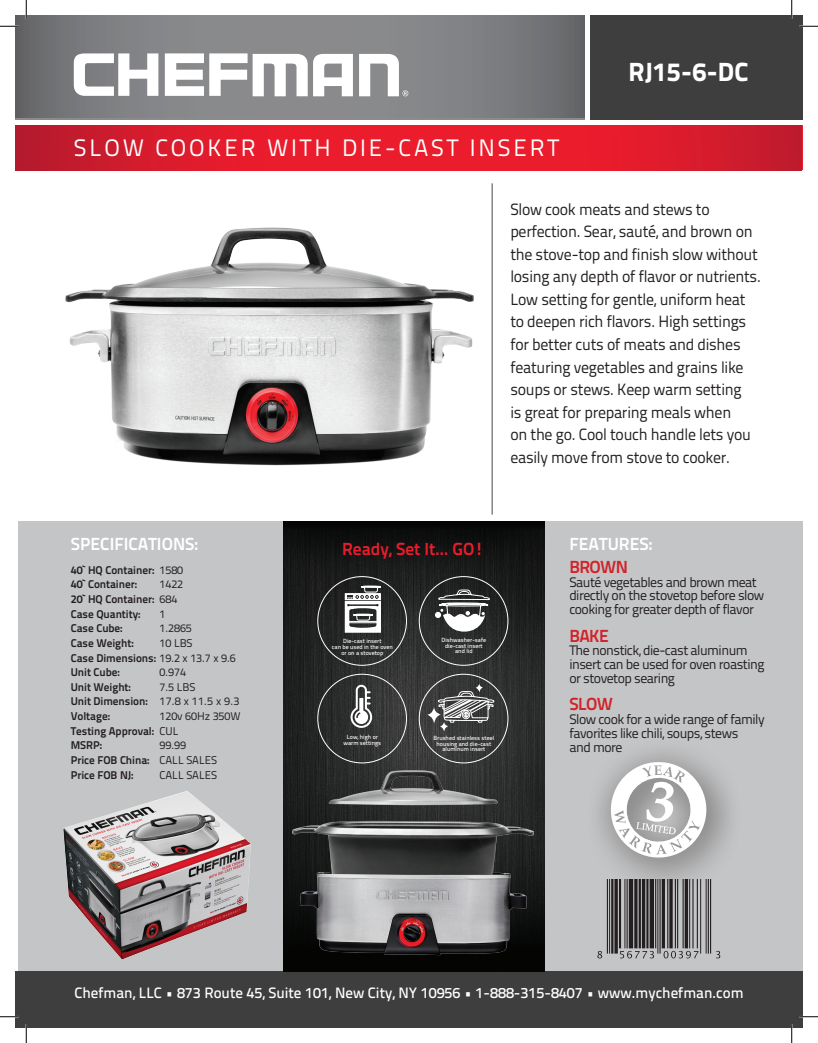
<style>
.page{position:relative;width:818px;height:1043px;background:#fff}
.page>*{position:absolute;margin:0;border:0;box-sizing:border-box;transform-origin:0 0}
.t1{font:700 41.88px "Titillium Text 22 L";color:#fff}
.t2{font:800 26.25px "Titillium Text 22 L";color:#fff}
.t3{font:23.75px "Titillium Text 22 L";letter-spacing:.12em;color:#fff}
.t4{font:700 17.5px "Titillium Text 22 L";color:#fff}
.t5{font:700 17.5px "Titillium Text 22 L";color:#eb1c2c}
.t6{font:700 17.5px "Titillium Text 22 L";letter-spacing:-.035em;color:#d1232a}
.t7{font:16.25px/22.5px "Titillium Text 22 L";letter-spacing:-.015em;color:#231f20}
.t8{font:500 15px "Titillium Text 22 L";color:#fff}
.t9{font:13.75px/13.8px "Titillium Text 22 L";letter-spacing:-.035em;color:#231f20}
.t10{font:700 11.25px "Titillium Text 22 L";letter-spacing:-.005em;color:#231f20}
.t11{font:11.25px "Titillium Text 22 L";letter-spacing:-.005em;color:#231f20}
.t12{font:500 6px/5.6px "Titillium Text 22 L";color:#fff;text-align:center}
.s1{font-weight:400}
</style>
<div class="page">
<img style="left:65px;top:208px;width:428px;height:307px">
<div style="left:590px;top:15px;width:212px;height:105px;background:#3e3e3f"></div>
<div style="left:543px;top:521px;width:259px;height:450px;background:#c4c5c6"></div>
<svg style="left:15px;top:15px;width:569px;height:103px;background:#7d7e81"></svg>
<svg style="left:16px;top:125px;width:785px;height:45px;background:#dd1b2c"></svg>
<hr style="left:491px;top:183px;width:1px;height:331px;background:#6c6d70">
<div style="left:585px;top:737px;width:157px;height:157px;background:#231f20;opacity:.75"></div>
<svg style="left:607px;top:758px;width:102px;height:103px"></svg>
<img style="left:598px;top:879px;width:122px;height:79px">
<div style="left:19px;top:521px;width:265px;height:450px;background:#c4c5c6"></div>
<div style="left:15px;top:971px;width:787px;height:57px;background:#3e3e3f"></div>
<img style="left:63px;top:791px;width:175px;height:169px">
<img style="left:284px;top:521px;width:260px;height:219px">
<img style="left:238px;top:740px;width:353px;height:232px">
<svg style="left:350px;top:684px;width:22px;height:44px"></svg>
<svg style="left:427px;top:677px;width:67px;height:66px;background:#595a59"></svg>
<svg style="left:345px;top:579px;width:38px;height:53px"></svg>
<svg style="left:435px;top:588px;width:56px;height:44px"></svg>
<div style="left:457px;top:615px;width:8px;height:8px;background:#fff;border-radius:50%"></div>
<svg style="left:74px;top:53px;width:84px;height:43px"></svg>
<svg style="left:165px;top:53px;width:188px;height:43px"></svg>
<svg style="left:359px;top:54px;width:49px;height:42px"></svg>
<svg style="left:0;top:25px;width:19px;height:2px"></svg>
<svg style="left:799px;top:25px;width:19px;height:2px"></svg>
<svg style="left:0;top:1016px;width:19px;height:1px"></svg>
<svg style="left:799px;top:1015px;width:19px;height:2px"></svg>
<svg style="left:25px;top:0;width:2px;height:19px"></svg>
<svg style="left:25px;top:1024px;width:2px;height:18px"></svg>
<svg style="left:791px;top:0;width:1px;height:19px"></svg>
<svg style="left:791px;top:1024px;width:1px;height:18px"></svg>
<p class="t3" style="left:74px;top:130px;width:486px">SLOW COOKER WITH DIE-CAST INSERT</p>
<p class="t2" style="left:628px;top:51px;width:121px">RJ15-6-DC</p>
<p class="t1" style="left:689px;top:52px;width:85px">RJ06</p>
<p class="t4" style="left:71px;top:530px;width:129px">SPECIFICATIONS:</p>
<p class="t10" style="left:71px;top:561px;width:114px">40` HQ Container: <span class="s1">1580</span></p>
<p class="t10" style="left:71px;top:575px;width:68px">40` Container:</p>
<p class="t11" style="left:159px;top:576px;width:25px">1422</p>
<p class="t10" style="left:71px;top:590px;width:108px">20` HQ Container: <span class="s1">684</span></p>
<p class="t10" style="left:71px;top:605px;width:71px">Case Quantity:</p>
<p class="t11" style="left:159px;top:605px;width:7px">1</p>
<p class="t10" style="left:71px;top:619px;width:53px">Case Cube:</p>
<p class="t11" style="left:159px;top:620px;width:34px">1.2865</p>
<p class="t10" style="left:71px;top:634px;width:64px">Case Weight:</p>
<p class="t11" style="left:159px;top:634px;width:35px">10 LBS</p>
<p class="t10" style="left:71px;top:649px;width:166px">Case Dimensions: <span class="s1">19.2 x 13.7 x 9.6</span></p>
<p class="t10" style="left:71px;top:663px;width:51px">Unit Cube:</p>
<p class="t11" style="left:159px;top:664px;width:28px">0.974</p>
<p class="t10" style="left:71px;top:678px;width:62px">Unit Weight:</p>
<p class="t11" style="left:159px;top:678px;width:37px">7.5 LBS</p>
<p class="t10" style="left:71px;top:692px;width:170px">Unit Dimension: <span class="s1">17.8 x 11.5 x 9.3</span></p>
<p class="t10" style="left:71px;top:707px;width:41px">Voltage:</p>
<p class="t11" style="left:160px;top:707px;width:82px">120v 60Hz 350W</p>
<p class="t10" style="left:71px;top:722px;width:109px">Testing Approval: <span class="s1">CUL</span></p>
<p class="t10" style="left:71px;top:736px;width:33px">MSRP:</p>
<p class="t11" style="left:160px;top:737px;width:28px">99.99</p>
<p class="t10" style="left:71px;top:751px;width:148px">Price FOB China: <span class="s1">CALL SALES</span></p>
<p class="t10" style="left:71px;top:766px;width:64px">Price FOB NJ:</p>
<p class="t11" style="left:160px;top:766px;width:59px">CALL SALES</p>
<p class="t7" style="left:510px;top:197px;width:252px">Slow cook meats and stews to perfection. Sear, sauté, and brown on the stove-top and finish slow without losing any depth of flavor or nutrients.<br>Low setting for gentle, uniform heat to deepen rich flavors. High settings for better cuts of meats and dishes featuring vegetables and grains like soups or stews. Keep warm setting<br>is great for preparing meals when<br>on the go. Cool touch handle lets you easily move from stove to cooker.</p>
<p class="t5" style="left:342px;top:535px;width:143px">Ready, Set It... GO!</p>
<p class="t12" style="left:332px;top:638px;width:62px">Die-cast insert<br>can be used in the oven or on a stovetop</p>
<p class="t12" style="left:343px;top:734px;width:39px">Low, high or warm settings</p>
<p class="t12" style="left:441px;top:636px;width:46px">Dishwasher-safe die-cast insert and lid</p>
<p class="t12" style="left:433px;top:734px;width:62px">Brushed stainless steel housing and die-cast aluminum insert</p>
<p class="t4" style="left:569px;top:530px;width:85px">FEATURES:</p>
<p class="t6" style="left:569px;top:553px;width:60px">BROWN</p>
<p class="t9" style="left:569px;top:574px;width:196px">Sauté vegetables and brown meat directly on the stovetop before slow cooking for greater depth of flavor</p>
<p class="t6" style="left:569px;top:622px;width:41px">BAKE</p>
<p class="t9" style="left:569px;top:643px;width:197px">The nonstick, die-cast aluminum insert can be used for oven roasting or stovetop searing</p>
<p class="t6" style="left:569px;top:690px;width:45px">SLOW</p>
<p class="t9" style="left:569px;top:711px;width:197px">Slow cook for a wide range of family favorites like chili, soups, stews<br>and more</p>
<p class="t8" style="left:74px;top:981px;width:670px">Chefman, LLC • 873 Route 45, Suite 101, New City, NY 10956 • 1-888-315-8407 • www.mychefman.com</p>
</div>
